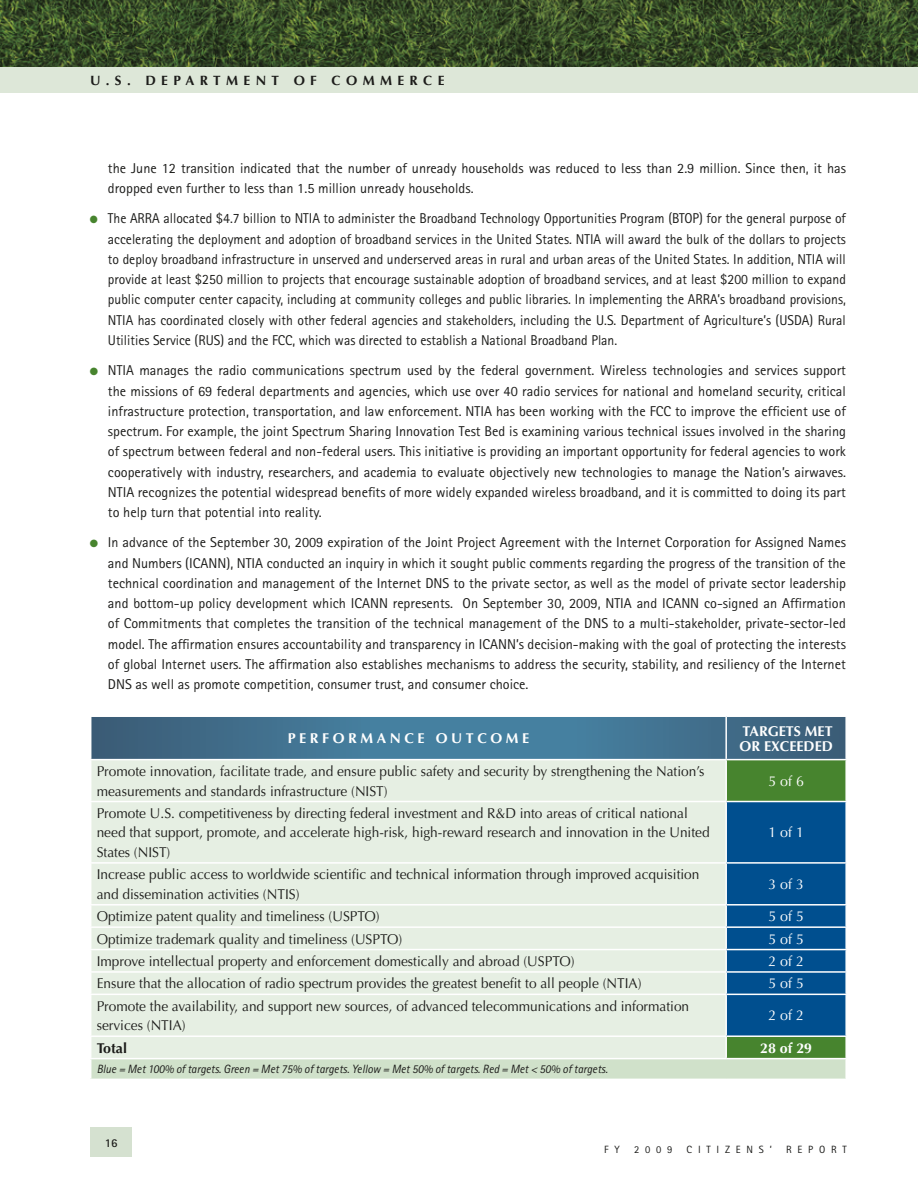
<style>
.page{position:relative;width:918px;height:1188px;background:#fff}
.page>*{position:absolute;margin:0;border:0;box-sizing:border-box;transform-origin:0 0}
.L1_BulletDots{font:14.25px/20.2px "Rotis Sans Serif";color:#1c1c1a}
.L1_BulletDots_LastLi{font:14.25px/20.2px "Rotis Sans Serif";color:#1c1c1a;text-align:justify}
.Table_PerformOutcome{font:14.25px/19.5px "Optima";color:#1c1c1a;scale:.96 1}
.L1_BulletDots-2{font:14.25px/20.2px "Rotis Sans Serif";color:#1c1c1a;text-align:justify;scale:.96 1}
.Table_PerformOutcome-2{font:14.25px "Optima";color:#fff}
.MDATable_ColHeader{font:700 14.25px "Optima";color:#fff}
.MDATable_Title{font:700 14.25px "Optima";letter-spacing:.25em;color:#fff}
.Table_PerformOutcome-3{font:700 14.25px "Optima";color:#fff}
.Table_PerformOutcome-4{font:700 14.25px "Optima";color:#1c1c1a}
.t1{font:700 13.5px "Optima";color:#1c1c1a}
.MDATable_Footnote{font:italic 12px "Rotis Sans Serif";color:#1c1c1a;scale:.95 1}
.t2{font:700 12px "Rotis Sans Serif";color:#1c1c1a}
.t3{font:10.5px "Rotis Sans Serif";letter-spacing:.55em;color:#1c1c1a}
.s1{color:#47842e}
</style>
<div class="page">
<svg style="left:90px;top:716px;width:756px;height:363px;background:#b9cecd"></svg>
<hr style="left:726px;top:1058px;width:121px;height:1px;background:#fff">
<hr style="left:845px;top:1059px;width:2px;height:20px;background:#fff">
<img style="left:0;top:0;width:917px;height:67px">
<div style="left:91px;top:1127px;width:41px;height:29px;background:#d5e1d0"></div>
<div style="left:0;top:67px;width:917px;height:25px;background:#dde7d8"></div>
<p class="t1" style="left:90px;top:72px;width:86px">U .S. DEPARTMENT</p>
<p class="t1" style="left:294px;top:72px;width:22px">O F</p>
<p class="t1" style="left:332px;top:72px;width:46px">COMMERCE</p>
<p class="L1_BulletDots" style="left:108px;top:158px;width:740px">the June 12 transition indicated that the number of unready households was reduced to less than 2.9 million. Since then, it has dropped even further to less than 1.5 million unready households.</p>
<p class="L1_BulletDots-2" style="left:108px;top:208px;width:770px;text-indent:-18px"><span class="s1">●</span> The ARRA allocated $4.7 billion to NTIA to administer the Broadband Technology Opportunities Program (BTOP) for the general purpose of accelerating the deployment and adoption of broadband services in the United States. NTIA will award the bulk of the dollars to projects to deploy broadband infrastructure in unserved and underserved areas in rural and urban areas of the United States. In addition, NTIA will provide at least $250 million to projects that encourage sustainable adoption of broadband services, and at least $200 million to expand public computer center capacity, including at community colleges and public libraries. In implementing the ARRA’s broadband provisions, NTIA has coordinated closely with other federal agencies and stakeholders, including the U.S. Department of Agriculture’s (USDA) Rural Utilities Service (RUS) and the FCC, which was directed to establish a National Broadband Plan.</p>
<p class="L1_BulletDots" style="left:108px;top:360px;width:740px;text-align:justify;text-indent:-18px"><span class="s1">●</span> NTIA manages the radio communications spectrum used by the federal government. Wireless technologies and services support the missions of 69 federal departments and agencies, which use over 40 radio services for national and homeland security, critical infrastructure protection, transportation, and law enforcement. NTIA has been working with the FCC to improve the efficient use of spectrum. For example, the joint Spectrum Sharing Innovation Test Bed is examining various technical issues involved in the sharing of spectrum between federal and non-federal users. This initiative is providing an important opportunity for federal agencies to work cooperatively with industry, researchers, and academia to evaluate objectively new technologies to manage the Nation’s airwaves.<br>NTIA recognizes the potential widespread benefits of more widely expanded wireless broadband, and it is committed to doing its part to help turn that potential into reality.</p>
<p class="L1_BulletDots_LastLi" style="left:108px;top:532px;width:740px;text-indent:-18px"><span class="s1">●</span> In advance of the September 30, 2009 expiration of the Joint Project Agreement with the Internet Corporation for Assigned Names and Numbers (ICANN), NTIA conducted an inquiry in which it sought public comments regarding the progress of the transition of the technical coordination and management of the Internet DNS to the private sector, as well as the model of private sector leadership and bottom-up policy development which ICANN represents. On September 30, 2009, NTIA and ICANN co-signed an Affirmation of Commitments that completes the transition of the technical management of the DNS to a multi-stakeholder, private-sector-led model. The affirmation ensures accountability and transparency in ICANN’s decision-making with the goal of protecting the interests of global Internet users. The affirmation also establishes mechanisms to address the security, stability, and resiliency of the Internet DNS as well as promote competition, consumer trust, and consumer choice.</p>
<p class="MDATable_Title" style="left:288px;top:730px;width:231px">PERFORMANCE OUTC OME</p>
<p class="MDATable_ColHeader" style="left:742px;top:722px;width:10px">TARGETS</p>
<p class="MDATable_ColHeader" style="left:805px;top:722px;width:10px">MET</p>
<p class="MDATable_ColHeader" style="left:739px;top:737px;width:51px">OR EXCEEDED</p>
<p class="Table_PerformOutcome" style="left:97px;top:762px;width:634px">Promote innovation, facilitate trade, and ensure public safety and security by strengthening the Nation’s measurements and standards infrastructure (NIST)</p>
<p class="Table_PerformOutcome-2" style="left:768px;top:773px;width:37px">5 of 6</p>
<p class="Table_PerformOutcome" style="left:97px;top:804px;width:640px">Promote U.S. competitiveness by directing federal investment and R&amp;D into areas of critical national need that support, promote, and accelerate high-risk, high-reward research and innovation in the United<br>States (NIST)</p>
<p class="Table_PerformOutcome-2" style="left:768px;top:824px;width:37px">1 of 1</p>
<p class="Table_PerformOutcome" style="left:97px;top:865px;width:629px">Increase public access to worldwide scientific and technical information through improved acquisition and dissemination activities (NTIS)</p>
<p class="Table_PerformOutcome-2" style="left:768px;top:876px;width:37px">3 of 3</p>
<p class="Table_PerformOutcome" style="left:97px;top:907px;width:296px">Optimize patent quality and timeliness (USPTO)</p>
<p class="Table_PerformOutcome-2" style="left:768px;top:908px;width:37px">5 of 5</p>
<p class="Table_PerformOutcome" style="left:97px;top:929px;width:320px">Optimize trademark quality and timeliness (USPTO)</p>
<p class="Table_PerformOutcome-2" style="left:768px;top:930px;width:37px">5 of 5</p>
<p class="Table_PerformOutcome" style="left:97px;top:952px;width:499px">Improve intellectual property and enforcement domestically and abroad (USPTO)</p>
<p class="Table_PerformOutcome-2" style="left:768px;top:953px;width:37px">2 of 2</p>
<p class="Table_PerformOutcome" style="left:97px;top:974px;width:569px">Ensure that the allocation of radio spectrum provides the greatest benefit to all people (NTIA)</p>
<p class="Table_PerformOutcome-2" style="left:768px;top:975px;width:37px">5 of 5</p>
<p class="Table_PerformOutcome" style="left:97px;top:996px;width:619px">Promote the availability, and support new sources, of advanced telecommunications and information services (NTIA)</p>
<p class="Table_PerformOutcome-2" style="left:768px;top:1007px;width:37px">2 of 2</p>
<p class="Table_PerformOutcome-4" style="left:97px;top:1039px;width:32px">TOTAL</p>
<p class="Table_PerformOutcome-3" style="left:760px;top:1039px;width:54px">28 OF 29</p>
<p class="MDATable_Footnote" style="left:97px;top:1062px;width:539px">Blue = Met 100% of targets. Green = Met 75% of targets. Yellow = Met 50% of targets. Red = Met &lt; 50% of targets.</p>
<p class="t2" style="left:105px;top:1135px;width:14px">16</p>
<p class="t3" style="left:604px;top:1143px;width:17px">F Y</p>
<p class="t3" style="left:634px;top:1143px;width:40px">2009</p>
<p class="t3" style="left:687px;top:1143px;width:87px">CITIZENS’</p>
<p class="t3" style="left:786px;top:1143px;width:62px">REPORT</p>
</div>
